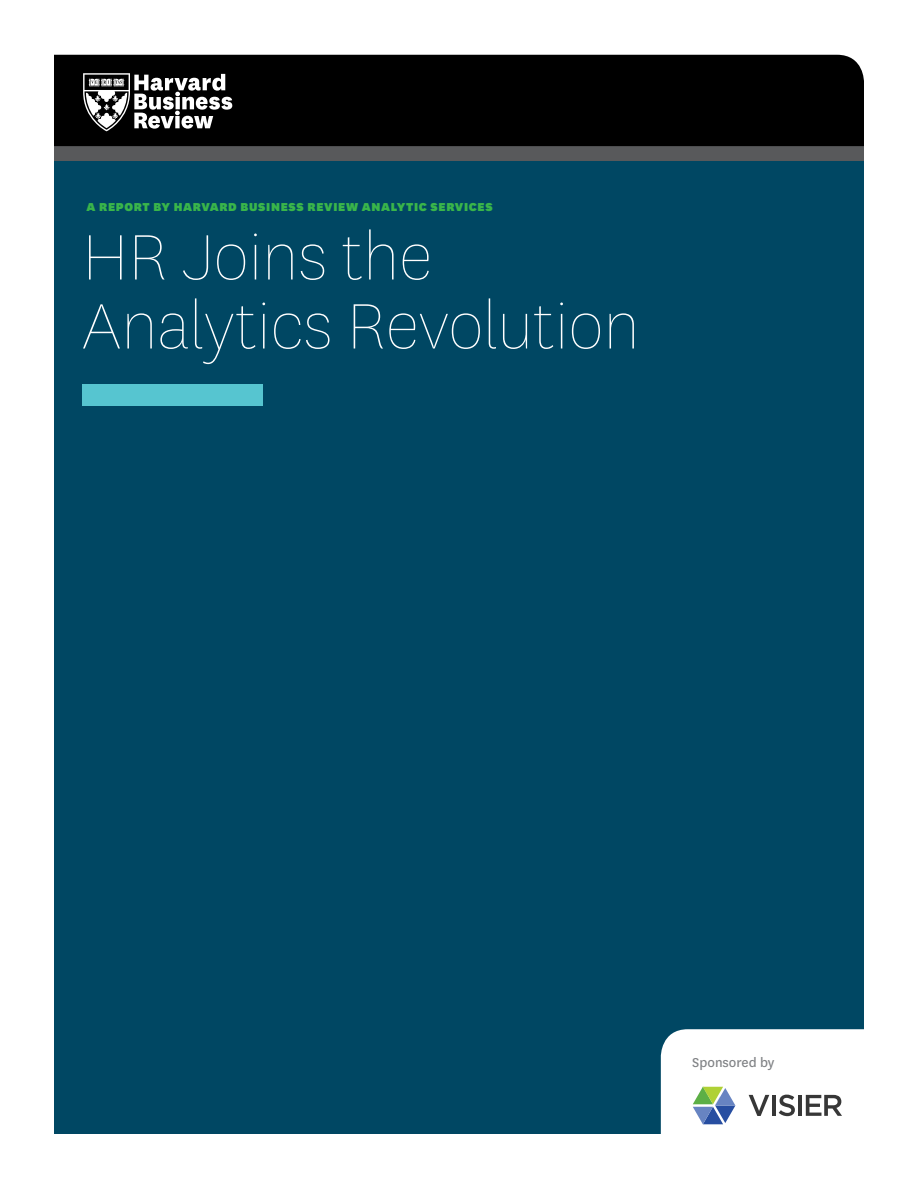
<style>
.page{position:relative;width:918px;height:1188px;background:#fff}
.page>*{position:absolute;margin:0;border:0;box-sizing:border-box;transform-origin:0 0}
.t1{font:100 75px/69px "National HBR";color:#fff}
.t2{font:15px "National HBR";color:#808285}
.t3{font:900 13.5px "National HBR";letter-spacing:.05em;color:#39b54a}
</style>
<div class="page">
<div style="left:54px;top:160px;width:810px;height:974px;background:#004763"></div>
<div style="left:54px;top:141px;width:810px;height:20px;background:#58595b"></div>
<div style="left:54px;top:55px;width:810px;height:91px;background:#000"></div>
<svg style="left:83px;top:73px;width:149px;height:58px"></svg>
<div style="left:82px;top:384px;width:180px;height:22px;background:#56c5d0"></div>
<svg style="left:661px;top:1029px;width:203px;height:105px;background:#ecefef"></svg>
<p class="t3" style="left:87px;top:197px;width:408px">A REPORT BY HARVARD BUSINESS REVIEW ANALYTIC SERVICES</p>
<h1 class="t1" style="left:82px;top:221px;width:559px">HR Joins the<br>Analytics Revolution</h1>
<p class="t2" style="left:692px;top:1052px;width:84px">Sponsored by</p>
</div>
